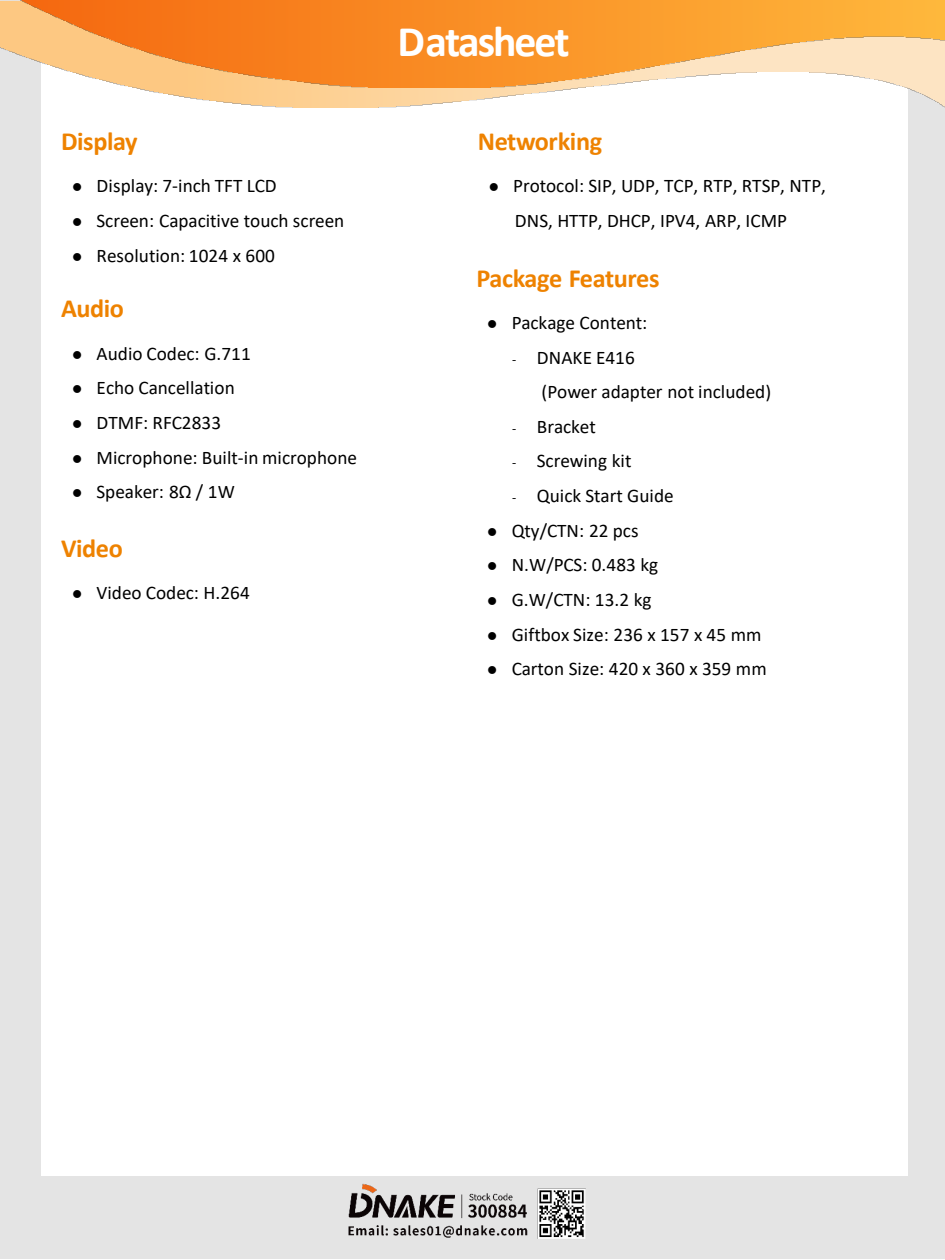
<style>
.page{position:relative;width:945px;height:1260px;background:#fff}
.page>*{position:absolute;margin:0;border:0;box-sizing:border-box;transform-origin:0 0}
.t1{font:700 43.75px "Calibri";letter-spacing:-.045em;color:#fff}
.t2{font:700 26.25px "Calibri";letter-spacing:-.015em;color:#ee8200}
.t3{font:19.25px "Calibri";color:#000}
.s1{font-size:13.65px}
</style>
<div class="page">
<div style="left:0;top:1px;width:945px;height:1258px;background:#e4e4e4"></div>
<div style="left:41px;top:61px;width:867px;height:1115px;background:#fff"></div>
<img style="left:0;top:0;width:945px;height:108px">
<img style="left:17px;top:0;width:928px;height:88px">
<img style="left:348px;top:1183px;width:238px;height:56px">
<h2 class="t2" style="left:61px;top:123px;width:78px">Display</h2>
<p class="t3" style="left:72px;top:173px;width:206px">● Display: 7-inch TFT LCD</p>
<p class="t3" style="left:72px;top:207px;width:274px">● Screen: Capacitive touch screen</p>
<p class="t3" style="left:72px;top:242px;width:204px">● Resolution: 1024 x 600</p>
<h2 class="t2" style="left:61px;top:290px;width:64px">Audio</h2>
<p class="t3" style="left:72px;top:340px;width:180px">● Audio Codec: G.711</p>
<p class="t3" style="left:72px;top:375px;width:164px">● Echo Cancellation</p>
<p class="t3" style="left:72px;top:409px;width:151px">● DTMF: RFC2833</p>
<p class="t3" style="left:72px;top:444px;width:287px">● Microphone: Built-in microphone</p>
<p class="t3" style="left:72px;top:479px;width:164px">● Speaker: 8Ω / 1W</p>
<h2 class="t2" style="left:61px;top:529px;width:63px">Video</h2>
<p class="t3" style="left:72px;top:579px;width:179px">● Video Codec: H.264</p>
<h1 class="t1" style="left:398px;top:11px;width:173px">Datasheet</h1>
<h2 class="t2" style="left:478px;top:123px;width:126px">Networking</h2>
<p class="t3" style="left:489px;top:173px;width:339px">● Protocol: SIP, UDP, TCP, RTP, RTSP, NTP,</p>
<p class="t3" style="left:515px;top:207px;width:274px">DNS, HTTP, DHCP, IPV4, ARP, ICMP</p>
<h2 class="t2" style="left:476px;top:259px;width:185px">Package Features</h2>
<p class="t3" style="left:487px;top:309px;width:162px">● Package Content:</p>
<p class="t3" style="left:512px;top:344px;width:124px"><span class="s1">-</span> DNAKE E416</p>
<p class="t3" style="left:541px;top:378px;width:231px">(Power adapter not included)</p>
<p class="t3" style="left:512px;top:413px;width:85px"><span class="s1">-</span> Bracket</p>
<p class="t3" style="left:512px;top:448px;width:121px"><span class="s1">-</span> Screwing kit</p>
<p class="t3" style="left:512px;top:482px;width:163px"><span class="s1">-</span> Quick Start Guide</p>
<p class="t3" style="left:487px;top:517px;width:153px">● Qty/CTN: 22 pcs</p>
<p class="t3" style="left:487px;top:552px;width:173px">● N.W/PCS: 0.483 kg</p>
<p class="t3" style="left:487px;top:586px;width:166px">● G.W/CTN: 13.2 kg</p>
<p class="t3" style="left:487px;top:621px;width:276px">● Giftbox Size: 236 x 157 x 45 mm</p>
<p class="t3" style="left:487px;top:656px;width:281px">● Carton Size: 420 x 360 x 359 mm</p>
</div>
